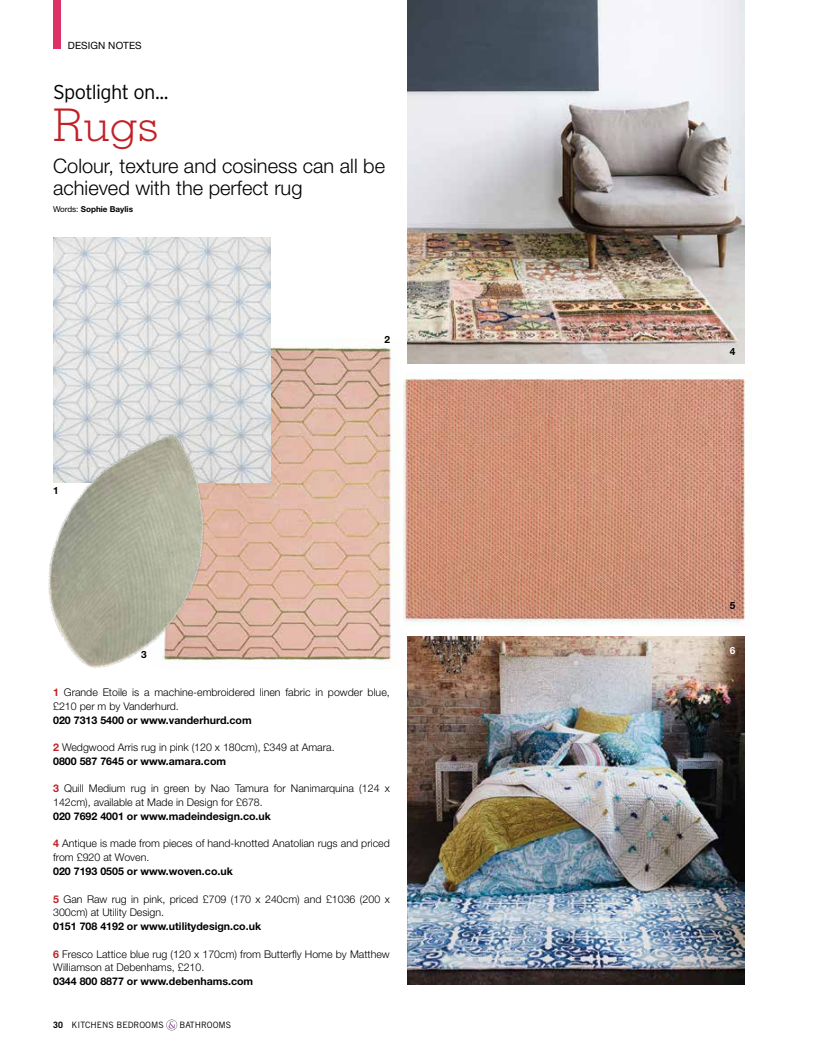
<style>
.page{position:relative;width:815px;height:1053px;background:#fff}
.page>*{position:absolute;margin:0;border:0;box-sizing:border-box;transform-origin:0 0}
.t1{font:300 45px "Memphis LT";color:#c12126}
.t2{font:300 20px/22.5px "Helvetica Neue LT";color:#000}
.t3{font:300 20px "Interstate";letter-spacing:-.035em;color:#000}
.t4{font:300 10.62px/13.8px "Helvetica Neue LT";color:#000}
.t5{font:700 10.62px "Helvetica Neue LT";color:#000}
.t6{font:10px "Helvetica Neue LT";letter-spacing:.015em;color:#000}
.t7{font:700 10px "Helvetica Neue LT";color:#000}
.t8{font:700 10px "Helvetica Neue LT";color:#fff}
.t9{font:8.75px "Trade Gothic LT";color:#000}
.t10{font:700 8.12px "Helvetica Neue LT";color:#000}
.s1{font-weight:400}
.s2{font-weight:700;color:#c12126}
.s3{font-weight:700}
</style>
<div class="page">
<img style="left:407px;top:0;width:337px;height:363px">
<img style="left:407px;top:636px;width:337px;height:348px">
<img style="left:403px;top:376px;width:343px;height:248px">
<img style="left:244px;top:338px;width:154px;height:324px">
<img style="left:53px;top:237px;width:218px;height:245px">
<img style="left:48px;top:402px;width:196px;height:266px">
<div style="left:53px;top:0;width:8px;height:49px;background:#dd3167"></div>
<svg style="left:166px;top:1019px;width:11px;height:11px"></svg>
<p class="t6" style="left:68px;top:39px;width:75px">DESIGN NOTES</p>
<h2 class="t3" style="left:53px;top:80px;width:117px">Spotlight on...</h2>
<h1 class="t1" style="left:53px;top:97px;width:106px">Rugs</h1>
<h2 class="t2" style="left:53px;top:154px;width:333px">Colour, texture and cosiness can all be achieved with the perfect rug</h2>
<p class="t10" style="left:53px;top:204px;width:81px"><span class="s1">Words:</span> Sophie Baylis</p>
<p class="t7" style="left:53px;top:484px;width:7px">1</p>
<p class="t7" style="left:141px;top:647px;width:7px">3</p>
<p class="t7" style="left:384px;top:333px;width:7px">2</p>
<p class="t4" style="left:53px;top:685px;width:338px"><span class="s2">1</span> Grande Etoile is a machine-embroidered linen fabric in powder blue, £210 per m by Vanderhurd.</p>
<p class="t5" style="left:53px;top:713px;width:200px">020 7313 5400 or www.vanderhurd.com</p>
<p class="t4" style="left:53px;top:740px;width:283px"><span class="s2">2</span> Wedgwood Arris rug in pink (120 x 180cm), £349 at Amara.<br><span class="s3">0800 587 7645 or www.amara.com</span></p>
<p class="t4" style="left:53px;top:781px;width:338px"><span class="s2">3</span> Quill Medium rug in green by Nao Tamura for Nanimarquina (124 x<br>142cm), available at Made in Design for £678.</p>
<p class="t5" style="left:53px;top:809px;width:219px">020 7692 4001 or www.madeindesign.co.uk</p>
<p class="t4" style="left:53px;top:836px;width:338px"><span class="s2">4</span> Antique is made from pieces of hand-knotted Anatolian rugs and priced from £920 at Woven.</p>
<p class="t5" style="left:53px;top:864px;width:181px">020 7193 0505 or www.woven.co.uk</p>
<p class="t4" style="left:53px;top:891px;width:338px"><span class="s2">5</span> Gan Raw rug in pink, priced £709 (170 x 240cm) and £1036 (200 x<br>300cm) at Utility Design.</p>
<p class="t5" style="left:53px;top:919px;width:209px">0151 708 4192 or www.utilitydesign.co.uk</p>
<p class="t4" style="left:53px;top:946px;width:338px"><span class="s2">6</span> Fresco Lattice blue rug (120 x 170cm) from Butterfly Home by Matthew<br>Williamson at Debenhams, £210.</p>
<p class="t5" style="left:53px;top:974px;width:202px">0344 800 8877 or www.debenhams.com</p>
<p class="t9" style="left:53px;top:1019px;width:112px"><span class="s3">30</span> KITCHENS BEDROOMS</p>
<p class="t9" style="left:180px;top:1019px;width:53px">BATHROOMS</p>
<p class="t7" style="left:730px;top:345px;width:7px">4</p>
<p class="t7" style="left:730px;top:599px;width:7px">5</p>
<p class="t8" style="left:730px;top:644px;width:7px">6</p>
</div>
